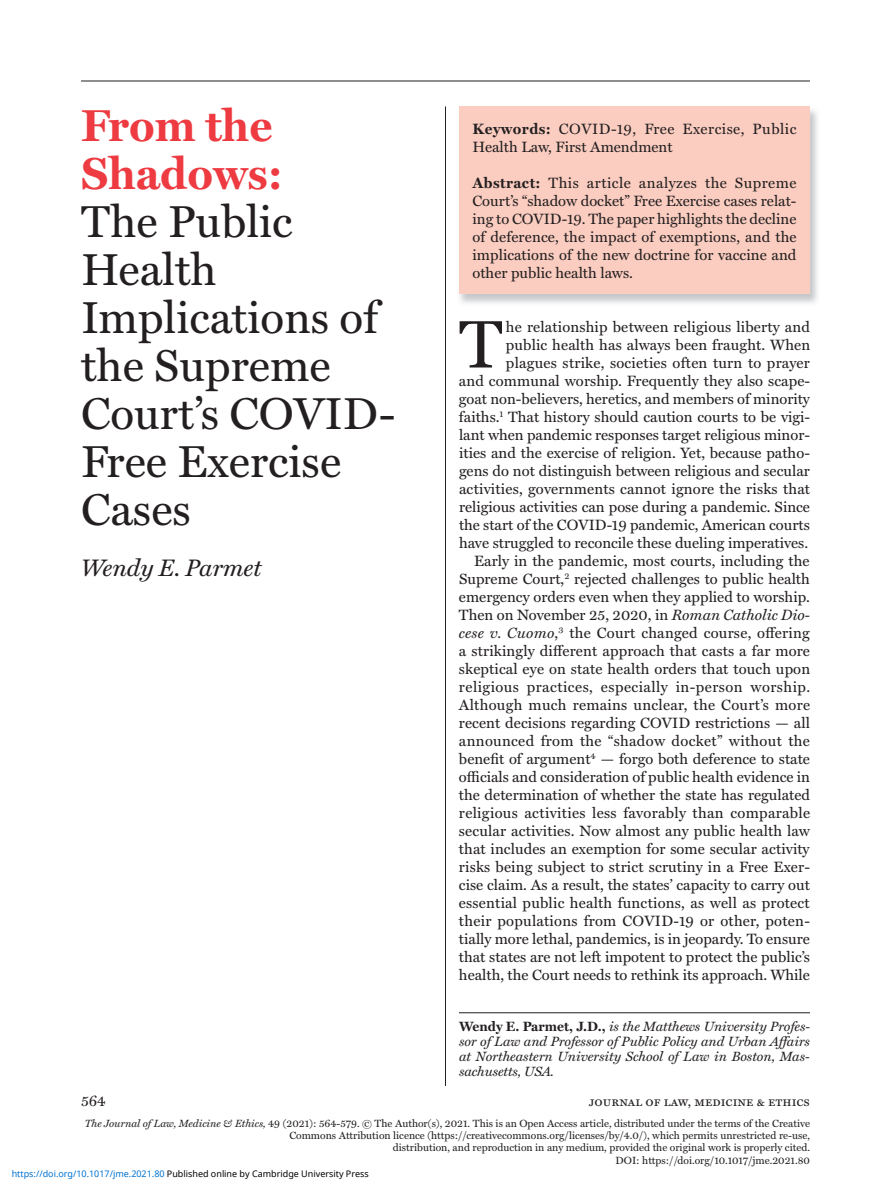
<style>
.page{position:relative;width:891px;height:1188px;background:#fff}
.page>*{position:absolute;margin:0;border:0;box-sizing:border-box;transform-origin:0 0}
.t1{font:67.65px "Miller Text";color:#231f20}
.t2{font:45px/48px "Miller Text";color:#231f20}
.t3{font:700 45px/48px "Miller Text";color:#ee3a41}
.t4{font:italic 24px "Miller Text";color:#231f20}
.t5{font:15px/18px "Miller Text";letter-spacing:.005em;color:#231f20;text-align:right}
.t6{font:italic 13.5px/15px "Miller Text";color:#231f20;text-align:justify}
.t7{font:13.5px "Miller Text Roman SC";color:#231f20}
.t8{font:10.5px/12px "Miller Text";color:#231f20;text-align:right}
.t9{font:9px "Noto Sans";color:#000}
.s1{font-weight:700}
.s2{font-style:italic}
.s3{font-weight:700;font-style:normal}
.s4{color:#0172cf}
</style>
<div class="page">
<hr style="left:81px;top:81px;width:729px;height:1px;background:#231f20">
<hr style="left:445px;top:106px;width:1px;height:980px;background:#231f20">
<hr style="left:459px;top:1013px;width:351px;height:1px;background:#231f20">
<div style="left:459px;top:106px;width:351px;height:188px;background:#fbcdc0"></div>
<h2 class="t3" style="left:81px;top:101px;width:203px">From the<br>Shadows:</h2>
<h2 class="t2" style="left:81px;top:197px;width:316px">The Public<br>Health<br>Implications of the Supreme<br>Court’s COVID-<br>Free Exercise<br>Cases</h2>
<h3 class="t4" style="left:81px;top:553px;width:182px">Wendy E. Parmet</h3>
<p class="t5" style="left:472px;top:119px;width:325px;text-align:left"><span class="s1">Keywords:</span> COVID-19, Free Exercise, Public<br>Health Law, First Amendment</p>
<p class="t5" style="left:472px;top:173px;width:326px;text-align:justify"><span class="s1">Abstract:</span> This article analyzes the Supreme Court’s “shadow docket” Free Exercise cases relat&shy;ing to COVID-19. The paper highlights the decline of deference, the impact of exemptions, and the implications of the new doctrine for vaccine and other public health laws.</p>
<p class="t5" style="left:459px;top:317px;width:353px">he relationship between religious liberty and<br>public health has always been fraught. When plagues strike, societies often turn to prayer<br>and communal worship. Frequently they also scape&shy;goat non-believers, heretics, and members of minority faiths.<sup>1</sup> That history should caution courts to be vigi&shy;lant when pandemic responses target religious minor&shy;ities and the exercise of religion. Yet, because patho&shy;gens do not distinguish between religious and secular activities, governments cannot ignore the risks that religious activities can pose during a pandemic. Since the start of the COVID-19 pandemic, American courts have struggled to reconcile these dueling imperatives.<br>Early in the pandemic, most courts, including the Supreme Court,<sup>2</sup> rejected challenges to public health emergency orders even when they applied to worship.<br>Then on November 25, 2020, in <span class="s2">Roman Catholic Dio&shy;cese v. Cuomo</span>,<sup>3</sup> the Court changed course, offering a strikingly different approach that casts a far more skeptical eye on state health orders that touch upon religious practices, especially in-person worship.<br>Although much remains unclear, the Court’s more recent decisions regarding COVID restrictions — all announced from the “shadow docket” without the benefit of argument<sup>4</sup> — forgo both deference to state officials and consideration of public health evidence in the determination of whether the state has regulated religious activities less favorably than comparable secular activities. Now almost any public health law that includes an exemption for some secular activity risks being subject to strict scrutiny in a Free Exer&shy;cise claim. As a result, the states’ capacity to carry out essential public health functions, as well as protect their populations from COVID-19 or other, poten&shy;tially more lethal, pandemics, is in jeopardy. To ensure that states are not left impotent to protect the public’s health, the Court needs to rethink its approach. While</p>
<p class="t6" style="left:459px;top:1019px;width:353px"><span class="s3">Wendy E. Parmet, J.D.,</span> is the Matthews University Profes&shy;sor of Law and Professor of Public Policy and Urban Affairs at Northeastern University School of Law in Boston, Mas&shy;sachusetts, USA.</p>
<h1 class="t1" style="left:459px;top:304px;width:45px">T</h1>
<p class="t5" style="left:81px;top:1091px;width:26px">564</p>
<p class="t7" style="left:589px;top:1093px;width:223px">journal of law, medicine &amp; ethics</p>
<p class="t8" style="left:85px;top:1117px;width:727px"><span class="s2">The Journal of Law, Medicine &amp; Ethics,</span> 49 (2021): 564-579. © The Author(s), 2021. This is an Open Access article, distributed under the terms of the Creative<br>Commons Attribution licence (https://creativecommons.org/licenses/by/4.0/), which permits unrestricted re-use,<br>distribution, and reproduction in any medium, provided the original work is properly cited.</p>
<p class="t8" style="left:616px;top:1155px;width:196px">DOI: https://doi.org/10.1017/jme.2021.80</p>
<p class="t9" style="left:12px;top:1168px;width:359px"><span class="s4">https://doi.org/10.1017/jme.2021.80</span> Published online by Cambridge University Press</p>
</div>
